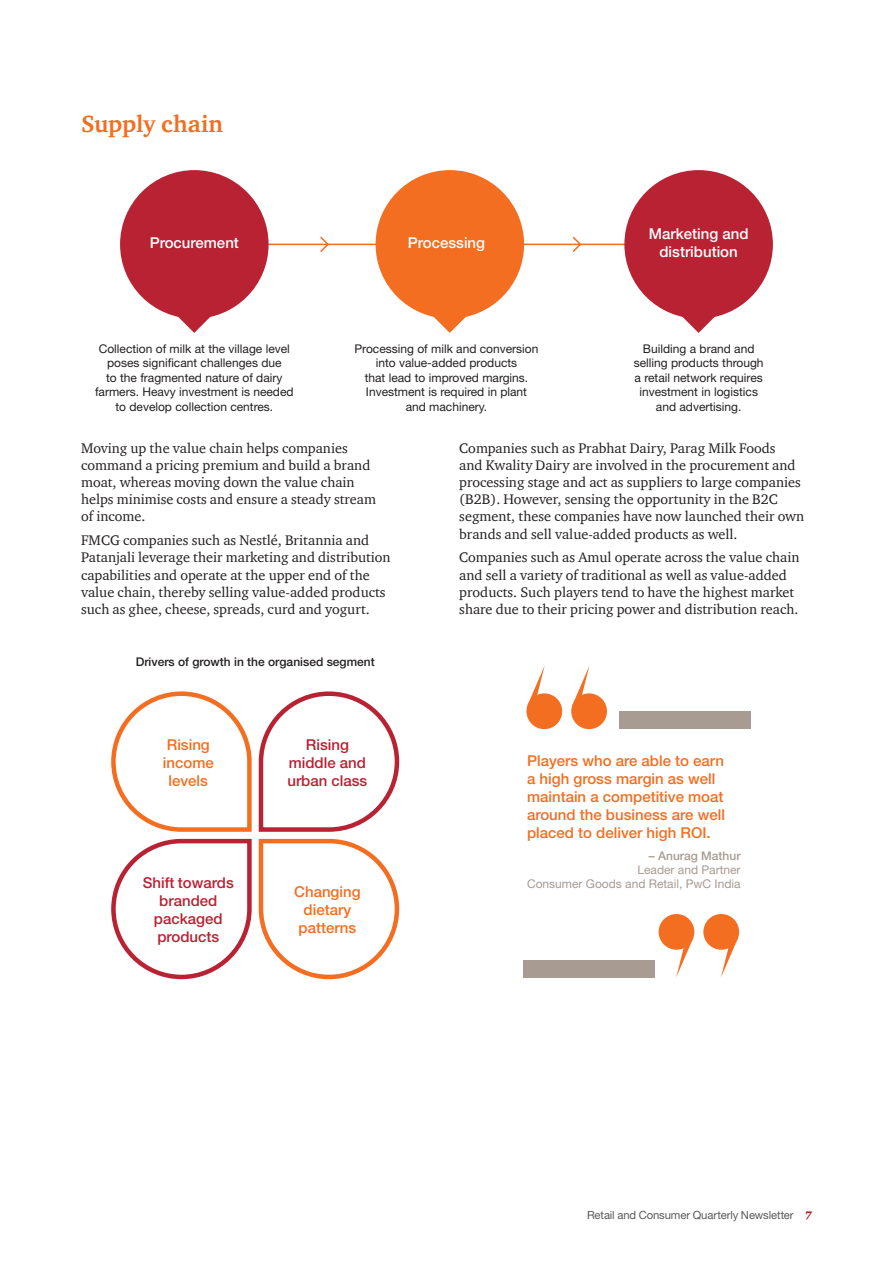
<style>
.page{position:relative;width:893px;height:1263px;background:#fff}
.page>*{position:absolute;margin:0;border:0;box-sizing:border-box;transform-origin:0 0}
.t1{font:700 24px "ITC Charter Com";letter-spacing:-.005em;color:#f36e21}
.t2{font:500 15px/18px "Helvetica Neue";color:#f36e21;text-align:center}
.t3{font:500 15px/18px "Helvetica Neue";color:#b82233;text-align:center}
.t4{font:500 15px/18px "Helvetica Neue";color:#fff;text-align:center}
.t5{font:14.25px/17.1px "ITC Charter Com";color:#231f20}
.t6{font:12px/14.4px "Helvetica Neue";color:#231f20;text-align:center}
.t7{font:12px/14.4px "Helvetica Neue";color:#a89b91;text-align:right}
.t8{font:500 12px "Helvetica Neue";color:#231f20}
.t9{font:500 12px "Helvetica Neue";color:#a89b91}
.t10{font:11.25px "Helvetica Neue";letter-spacing:-.01em;color:#58595b}
.s1{font-family:"ITC Charter Com";font-weight:900;font-style:italic;color:#b82233}
</style>
<div class="page">
<hr style="left:261px;top:244px;width:412px;height:1px;background:#f36e21">
<div style="left:120px;top:170px;width:149px;height:149px;background:#b82233;border-radius:50%"></div>
<div style="left:376px;top:170px;width:148px;height:149px;background:#f36e21;border-radius:50%"></div>
<div style="left:624px;top:170px;width:149px;height:149px;background:#b82233;border-radius:50%"></div>
<svg style="left:319px;top:236px;width:11px;height:16px"></svg>
<svg style="left:177px;top:316px;width:35px;height:17px"></svg>
<svg style="left:432px;top:316px;width:35px;height:17px"></svg>
<svg style="left:681px;top:316px;width:35px;height:17px"></svg>
<svg style="left:571px;top:236px;width:11px;height:16px"></svg>
<div style="left:526px;top:693px;width:36px;height:36px;background:#f36e21;border-radius:50%"></div>
<svg style="left:527px;top:666px;width:18px;height:41px"></svg>
<div style="left:571px;top:693px;width:36px;height:36px;background:#f36e21;border-radius:50%"></div>
<svg style="left:572px;top:667px;width:17px;height:39px"></svg>
<div style="left:703px;top:914px;width:36px;height:36px;background:#f36e21;border-radius:50%"></div>
<svg style="left:721px;top:939px;width:17px;height:38px"></svg>
<div style="left:659px;top:914px;width:35px;height:36px;background:#f36e21;border-radius:50%"></div>
<svg style="left:676px;top:939px;width:17px;height:38px"></svg>
<div style="left:619px;top:711px;width:132px;height:18px;background:#a89b91"></div>
<div style="left:523px;top:960px;width:132px;height:18px;background:#a89b91"></div>
<svg style="left:111px;top:691px;width:289px;height:289px"></svg>
<h1 class="t1" style="left:81px;top:108px;width:144px">Supply chain</h1>
<p class="t4" style="left:150px;top:235px;width:91px">Procurement</p>
<p class="t4" style="left:408px;top:235px;width:79px">Processing</p>
<p class="t4" style="left:649px;top:226px;width:101px">Marketing and distribution</p>
<p class="t6" style="left:95px;top:343px;width:200px">Collection of milk at the village level poses significant challenges due<br>to the fragmented nature of dairy farmers. Heavy investment is needed to develop collection centres.</p>
<p class="t6" style="left:354px;top:343px;width:186px">Processing of milk and conversion into value-added products<br>that lead to improved margins.<br>Investment is required in plant and machinery.</p>
<p class="t6" style="left:634px;top:343px;width:131px">Building a brand and selling products through a retail network requires investment in logistics and advertising.</p>
<p class="t5" style="left:81px;top:439px;width:297px">Moving up the value chain helps companies command a pricing premium and build a brand moat, whereas moving down the value chain helps minimise costs and ensure a steady stream of income.</p>
<p class="t5" style="left:81px;top:532px;width:311px">FMCG companies such as Nestlé, Britannia and Patanjali leverage their marketing and distribution capabilities and operate at the upper end of the value chain, thereby selling value-added products such as ghee, cheese, spreads, curd and yogurt.</p>
<p class="t8" style="left:136px;top:657px;width:240px">Drivers of growth in the organised segment</p>
<p class="t2" style="left:163px;top:737px;width:52px">Rising income levels</p>
<p class="t3" style="left:143px;top:875px;width:93px">Shift towards branded packaged products</p>
<p class="t3" style="left:287px;top:737px;width:82px">Rising middle and urban class</p>
<p class="t2" style="left:294px;top:884px;width:68px">Changing dietary patterns</p>
<p class="t5" style="left:459px;top:439px;width:346px">Companies such as Prabhat Dairy, Parag Milk Foods<br>and Kwality Dairy are involved in the procurement and processing stage and act as suppliers to large companies (B2B). However, sensing the opportunity in the B2C segment, these companies have now launched their own brands and sell value-added products as well.</p>
<p class="t5" style="left:459px;top:549px;width:342px">Companies such as Amul operate across the value chain and sell a variety of traditional as well as value-added products. Such players tend to have the highest market share due to their pricing power and distribution reach.</p>
<p class="t2" style="left:527px;top:753px;width:199px;text-align:left">Players who are able to earn a high gross margin as well maintain a competitive moat around the business are well placed to deliver high ROI.</p>
<p class="t9" style="left:649px;top:851px;width:93px">– Anurag Mathur</p>
<p class="t7" style="left:527px;top:864px;width:215px">Leader and Partner<br>Consumer Goods and Retail, PwC India</p>
<p class="t10" style="left:587px;top:1211px;width:226px">Retail and Consumer Quarterly Newsletter <span class="s1">7</span></p>
</div>
